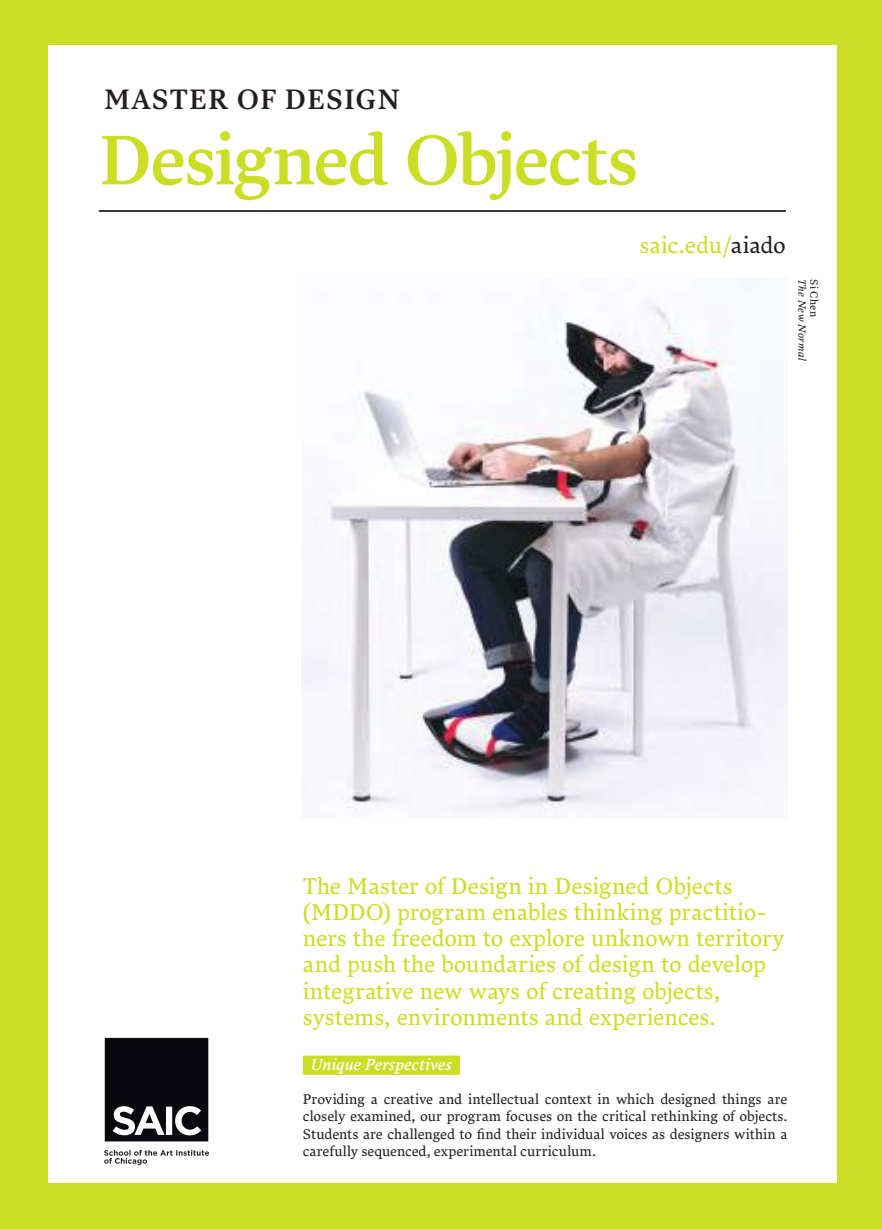
<style>
.page{position:relative;width:882px;height:1229px;background:#fff}
.page>*{position:absolute;margin:0;border:0;box-sizing:border-box;transform-origin:0 0}
.t1{font:500 70px "Lava Pro";letter-spacing:-.03em;color:#ccdd25}
.t2{font:500 28px "Lava Pro";letter-spacing:.04em;color:#241f1f}
.t3{font:22.75px/26.2px "Lava Pro";letter-spacing:-.005em;color:#ccdd25}
.t4{font:15.75px "Lava Pro Med Ita";color:#fff}
.t5{font:14px/17.5px "Lava Pro";color:#241f1f;text-align:justify}
.t6{font:italic 10.5px "Lava Pro";letter-spacing:.02em;color:#241f1f}
.t7{font:10.5px "Lava Pro";letter-spacing:.02em;color:#241f1f}
.s1{color:#241f1f}
</style>
<div class="page">
<div style="left:0;top:0;width:882px;height:1228px;background:#ccdd25"></div>
<div style="left:48px;top:46px;width:788px;height:1137px;background:#fff"></div>
<div style="left:303px;top:1055px;width:157px;height:19px;background:#ccdd25"></div>
<svg style="left:105px;top:1037px;width:103px;height:104px;background:#28282d"></svg>
<svg style="left:104px;top:1149px;width:105px;height:15px"></svg>
<hr style="left:99px;top:210px;width:687px;height:2px;background:#241f1f">
<img style="left:301px;top:301px;width:486px;height:512px">
<h2 class="t2" style="left:104px;top:78px;width:297px">MASTER OF DESIGN</h2>
<h1 class="t1" style="left:99px;top:108px;width:541px">Designed Objects</h1>
<h3 class="t3" style="left:639px;top:230px;width:148px">saic.edu/<span class="s1">aiado</span></h3>
<p class="t6" style="left:809px;top:279px;width:83px;rotate:90deg">The New Normal</p>
<p class="t7" style="left:822px;top:279px;width:39px;rotate:90deg">Si Chen</p>
<p class="t3" style="left:303px;top:871px;width:483px">The Master of Design in Designed Objects (MDDO) program enables thinking practitio&shy;ners the freedom to explore unknown territory and push the boundaries of design to develop integrative new ways of creating objects, systems, environments and experiences.</p>
<p class="t4" style="left:311px;top:1053px;width:143px">Unique Perspectives</p>
<p class="t5" style="left:303px;top:1089px;width:486px">Providing a creative and intellectual context in which designed things are closely examined, our program focuses on the critical rethinking of objects.<br>Students are challenged to find their individual voices as designers within a carefully sequenced, experimental curriculum.</p>
</div>
